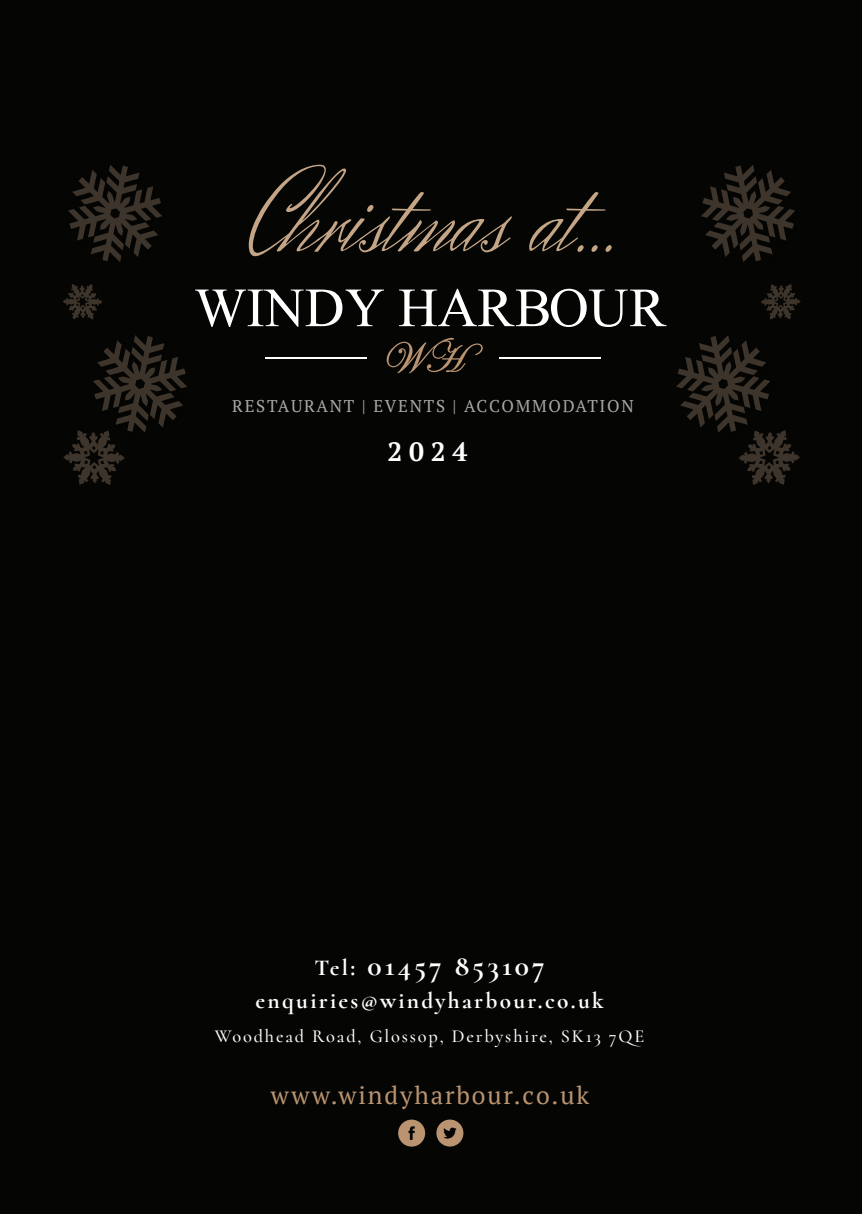
<style>
.page{position:relative;width:862px;height:1214px;background:#fff}
.page>*{position:absolute;margin:0;border:0;box-sizing:border-box;transform-origin:0 0}
.t1{font:117.8px "Herr Von Muellerhoff";color:#c4a687;scale:.87 1}
.t2{font:700 29.6px "Cormorant";letter-spacing:.1em;color:#fff}
.t3{font:700 26.4px "PT Serif";color:#fff}
.t4{font:24.8px "PT Serif";letter-spacing:.075em;color:#ba9470}
.t5{font:700 23.4px "Cormorant";letter-spacing:.1em;color:#fff}
.t6{font:500 18.4px "Cormorant";letter-spacing:.1em;color:#fff}
.t7{font:17px "PT Serif";letter-spacing:.1em;color:#aba8a8}
.s1{font-size:23.4px}
</style>
<div class="page">
<div style="left:0;top:0;width:862px;height:1213px;background:#050504"></div>
<hr style="left:265px;top:357px;width:102px;height:1px;background:#fff">
<svg style="left:387px;top:338px;width:96px;height:35px"></svg>
<svg style="left:195px;top:289px;width:189px;height:38px"></svg>
<svg style="left:399px;top:289px;width:267px;height:38px"></svg>
<hr style="left:499px;top:357px;width:102px;height:1px;background:#fff">
<svg style="left:436px;top:1119px;width:27px;height:27px"></svg>
<svg style="left:398px;top:1119px;width:27px;height:27px"></svg>
<svg style="left:701px;top:165px;width:94px;height:97px"></svg>
<svg style="left:676px;top:335px;width:124px;height:150px"></svg>
<svg style="left:761px;top:284px;width:40px;height:35px"></svg>
<svg style="left:68px;top:165px;width:94px;height:97px"></svg>
<svg style="left:63px;top:335px;width:124px;height:150px"></svg>
<svg style="left:63px;top:284px;width:39px;height:35px"></svg>
<h1 class="t1" style="left:251px;top:142px;width:422px">Christmas at...</h1>
<p class="t7" style="left:232px;top:395px;width:403px">RESTAURANT | EVENTS | ACCOMMODATION</p>
<h3 class="t3" style="left:387px;top:434px;width:81px">2024</h3>
<h2 class="t2" style="left:314px;top:946px;width:232px"><span class="s1">Tel:</span> 01457 853107</h2>
<p class="t5" style="left:255px;top:986px;width:350px">enquiries@windyharbour.co.uk</p>
<p class="t6" style="left:215px;top:1024px;width:431px">Woodhead Road, Glossop, Derbyshire, SK13 7QE</p>
<h3 class="t4" style="left:271px;top:1078px;width:320px">www.windyharbour.co.uk</h3>
</div>
